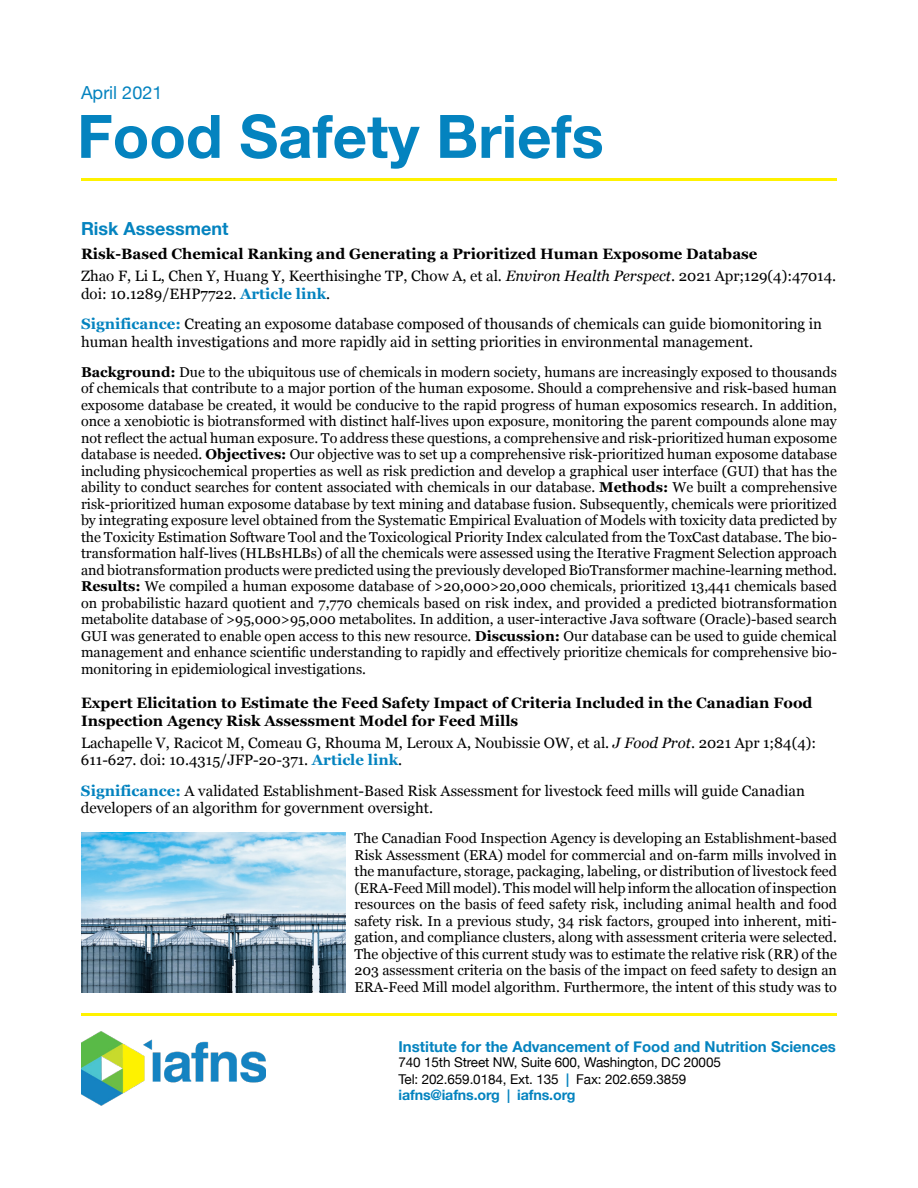
<style>
.page{position:relative;width:918px;height:1188px;background:#fff}
.page>*{position:absolute;margin:0;border:0;box-sizing:border-box;transform-origin:0 0}
.t1{font:700 60px "Helvetica Neue";color:#0483bf}
.t2{font:700 18px "Helvetica Neue";color:#0483bf}
.t3{font:18px "Helvetica Neue";color:#0483bf}
.t4{font:15px/17.2px "Georgia";color:#000}
.t5{font:700 15px/17.2px "Georgia";color:#000}
.t6{font:700 15px "Helvetica Neue";color:#0483bf}
.t7{font:14.25px/16.5px "Georgia";color:#000;text-align:justify}
.t8{font:700 14.25px "Helvetica Neue";letter-spacing:-.01em;color:#0483bf}
.t9{font:13.5px/16.5px "Helvetica Neue";letter-spacing:-.01em;color:#000}
.s1{font-weight:700}
.s2{font-style:italic}
.s3{font-weight:700;color:#0483bf}
.s4{font-size:13.5px}
</style>
<div class="page">
<img style="left:82px;top:832px;width:263px;height:161px">
<img style="left:82px;top:1031px;width:184px;height:75px">
<hr style="left:81px;top:178px;width:756px;height:3px;background:#fff200">
<hr style="left:81px;top:1013px;width:756px;height:3px;background:#fff200">
<p class="t3" style="left:81px;top:80px;width:83px">April 2021</p>
<h1 class="t1" style="left:77px;top:89px;width:528px">Food Safety Briefs</h1>
<p class="t2" style="left:81px;top:214px;width:149px">Risk Assessment</p>
<p class="t4" style="left:81px;top:242px;width:757px;line-height:22.6px"><span class="s1">Risk-Based Chemical Ranking and Generating a Prioritized Human Exposome Database<br></span>Zhao F, Li L, Chen Y, Huang Y, Keerthisinghe TP, Chow A, et al. <span class="s2">Environ Health Perspect</span>. 2021 Apr;129(4):47014.</p>
<p class="t4" style="left:81px;top:277px;width:743px;line-height:30.8px">doi: 10.1289/EHP7722. <span class="s3">Article link</span>.<br><span class="s3">Significance:</span> Creating an exposome database composed of thousands of chemicals can guide biomonitoring in</p>
<p class="t4" style="left:81px;top:332px;width:674px">human health investigations and more rapidly aid in setting priorities in environmental management.</p>
<p class="t7" style="left:81px;top:363px;width:758px"><span class="s1">Background:</span> Due to the ubiquitous use of chemicals in modern society, humans are increasingly exposed to thousands of chemicals that contribute to a major portion of the human exposome. Should a comprehensive and risk-based human exposome database be created, it would be conducive to the rapid progress of human exposomics research. In addition, once a xenobiotic is biotransformed with distinct half-lives upon exposure, monitoring the parent compounds alone may not reflect the actual human exposure. To address these questions, a comprehensive and risk-prioritized human exposome database is needed. <span class="s1">Objectives:</span> Our objective was to set up a comprehensive risk-prioritized human exposome database including physicochemical properties as well as risk prediction and develop a graphical user interface (GUI) that has the ability to conduct searches for content associated with chemicals in our database. <span class="s1">Methods:</span> We built a comprehensive risk-prioritized human exposome database by text mining and database fusion. Subsequently, chemicals were prioritized by integrating exposure level obtained from the Systematic Empirical Evaluation of Models with toxicity data predicted by the Toxicity Estimation Software Tool and the Toxicological Priority Index calculated from the ToxCast database. The bio&shy;transformation half-lives (HLBsHLBs) of all the chemicals were assessed using the Iterative Fragment Selection approach and biotransformation products were predicted using the previously developed BioTransformer machine-learning method.<br><span class="s1">Results:</span> We compiled a human exposome database of &gt;20,000&gt;20,000 chemicals, prioritized 13,441 chemicals based on probabilistic hazard quotient and 7,770 chemicals based on risk index, and provided a predicted biotransformation metabolite database of &gt;95,000&gt;95,000 metabolites. In addition, a user-interactive Java software (Oracle)-based search GUI was generated to enable open access to this new resource. <span class="s1">Discussion:</span> Our database can be used to guide chemical management and enhance scientific understanding to rapidly and effectively prioritize chemicals for comprehensive bio&shy;monitoring in epidemiological investigations.</p>
<p class="t5" style="left:81px;top:694px;width:733px">Expert Elicitation to Estimate the Feed Safety Impact of Criteria Included in the Canadian Food<br>Inspection Agency Risk Assessment Model for Feed Mills</p>
<p class="t4" style="left:81px;top:734px;width:737px">Lachapelle V, Racicot M, Comeau G, Rhouma M, Leroux A, Noubissie OW, et al. <span class="s2">J Food Prot</span>. 2021 Apr 1;84(4):<br>611-627. doi: 10.4315/JFP-20-371. <span class="s3">Article link</span>.</p>
<p class="t4" style="left:81px;top:782px;width:725px"><span class="s3">Significance:</span> A validated Establishment-Based Risk Assessment for livestock feed mills will guide Canadian developers of an algorithm for government oversight.</p>
<p class="t7" style="left:354px;top:830px;width:484px">The Canadian Food Inspection Agency is developing an Establishment-based Risk Assessment (ERA) model for commercial and on-farm mills involved in the manufacture, storage, packaging, labeling, or distribution of livestock feed (ERA-Feed Mill model). This model will help inform the allocation of inspection resources on the basis of feed safety risk, including animal health and food safety risk. In a previous study, 34 risk factors, grouped into inherent, miti&shy;gation, and compliance clusters, along with assessment criteria were selected.<br>The objective of this current study was to estimate the relative risk (RR) of the 203 assessment criteria on the basis of the impact on feed safety to design an ERA-Feed Mill model algorithm. Furthermore, the intent of this study was to</p>
<p class="t6" style="left:399px;top:1034px;width:439px">Institute for the Advancement of Food and Nutrition Sciences</p>
<p class="t9" style="left:399px;top:1055px;width:324px">740 15th Street NW, Suite 600, Washington, DC 20005<br>Tel: 202.659.0184, Ext. 135 <span class="s3">|</span> Fax: 202.659.3859</p>
<p class="t8" style="left:399px;top:1084px;width:178px">iafns@iafns.org <span class="s4">|</span> iafns.org</p>
</div>
